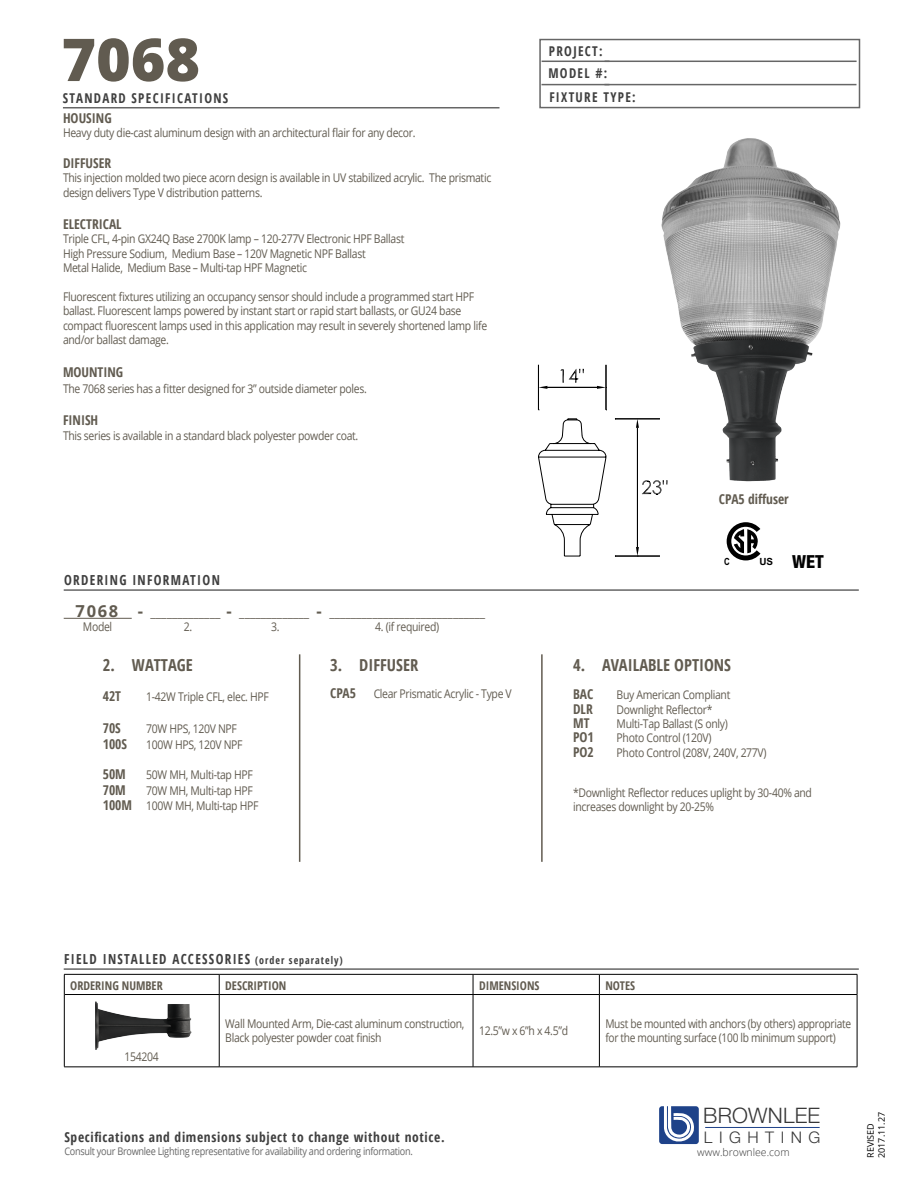
<style>
.page{position:relative;width:918px;height:1188px;background:#fff}
.page>*{position:absolute;margin:0;border:0;box-sizing:border-box;transform-origin:0 0}
.t1{font:800 59.1px "Open Sans";color:#615b50}
.t2{font:300 21.3px "Helvetica Neue LT Std";letter-spacing:.01em;color:#373737}
.t3{font:800 condensed 18px "Helvetica Neue LT Std";color:#000101}
.t4{font:700 condensed 16.5px "Open Sans";color:#615b50}
.t5{font:300 16.05px "Helvetica Neue LT Std";letter-spacing:.405em;color:#373737}
.t6{font:700 condensed 13.8px "Open Sans";letter-spacing:.1em;color:#3f3f3f;scale:.95 1}
.t7{font:700 condensed 13.5px "Open Sans";color:#615b50}
.t8{font:700 condensed 13.5px "Open Sans";letter-spacing:.05em;color:#3f3f3f}
.t9{font:700 condensed 13.5px/22.5px "Open Sans";letter-spacing:.1em;color:#3f3f3f}
.t10{font:12px/14.4px "Open Sans";letter-spacing:-.03em;color:#615b50;scale:.87 1}
.t11{font:12px/14.4px "Open Sans";letter-spacing:-.03em;color:#615b50;scale:.85 1}
.t12{font:12px/14.4px "Open Sans";letter-spacing:-.03em;color:#615b50}
.t13{font:700 condensed 12px "Open Sans";color:#615b50}
.t14{font:10.5px "Open Sans";letter-spacing:-.03em;color:#666;scale:.87 1}
.t15{font:300 10.5px "Open Sans";color:#373737}
.t16{font:700 9.9px "Arial";color:#000;scale:.8 1}
.t17{font:9px/10.8px "Open Sans";color:#000}
.s1{font-weight:700;font-size:16.5px}
.s2{font-weight:700;font-stretch:condensed;font-size:13.5px}
.s3{font-size:10.5px}
</style>
<div class="page">
<div style="left:539px;top:39px;width:321px;height:69px;border:2px solid #666"></div>
<hr style="left:605px;top:61px;width:252px;height:1px;background:#666">
<hr style="left:542px;top:61px;width:67px;height:1px;background:#666">
<hr style="left:604px;top:84px;width:252px;height:1px;background:#666">
<hr style="left:542px;top:84px;width:67px;height:1px;background:#666">
<hr style="left:63px;top:107px;width:437px;height:1px;background:#666">
<hr style="left:705px;top:1127px;width:115px;height:1px;background:#1e4289">
<svg style="left:659px;top:1106px;width:40px;height:38px"></svg>
<hr style="left:541px;top:654px;width:2px;height:208px;background:#615b50">
<svg style="left:727px;top:522px;width:33px;height:38px"></svg>
<hr style="left:299px;top:654px;width:1px;height:208px;background:#615b50">
<hr style="left:64px;top:618px;width:68px;height:1px;background:#615b50">
<hr style="left:64px;top:589px;width:795px;height:2px;background:#666">
<svg style="left:539px;top:386px;width:8px;height:3px"></svg>
<svg style="left:560px;top:369px;width:24px;height:14px"></svg>
<svg style="left:597px;top:386px;width:9px;height:3px"></svg>
<svg style="left:636px;top:420px;width:3px;height:8px"></svg>
<svg style="left:642px;top:480px;width:19px;height:15px"></svg>
<svg style="left:636px;top:547px;width:3px;height:9px"></svg>
<hr style="left:538px;top:365px;width:1px;height:45px;background:#000">
<hr style="left:545px;top:387px;width:54px;height:1px;background:#000">
<hr style="left:606px;top:365px;width:1px;height:45px;background:#000">
<hr style="left:615px;top:419px;width:45px;height:1px;background:#000">
<hr style="left:637px;top:428px;width:1px;height:119px;background:#000">
<hr style="left:615px;top:556px;width:45px;height:1px;background:#000">
<svg style="left:538px;top:418px;width:68px;height:138px"></svg>
<img style="left:649px;top:138px;width:192px;height:355px">
<hr style="left:64px;top:968px;width:795px;height:2px;background:#666">
<svg style="left:64px;top:975px;width:1px;height:19px"></svg>
<svg style="left:219px;top:975px;width:1px;height:19px"></svg>
<svg style="left:473px;top:975px;width:1px;height:19px"></svg>
<svg style="left:599px;top:975px;width:1px;height:19px"></svg>
<hr style="left:64px;top:995px;width:1px;height:72px;background:#000">
<hr style="left:219px;top:995px;width:1px;height:72px;background:#000">
<hr style="left:473px;top:995px;width:1px;height:72px;background:#000">
<hr style="left:599px;top:995px;width:1px;height:72px;background:#000">
<hr style="left:64px;top:974px;width:155px;height:1px;background:#000">
<hr style="left:219px;top:974px;width:254px;height:1px;background:#000">
<hr style="left:473px;top:974px;width:126px;height:1px;background:#000">
<hr style="left:599px;top:974px;width:258px;height:1px;background:#000">
<hr style="left:64px;top:994px;width:155px;height:1px;background:#000">
<hr style="left:219px;top:994px;width:254px;height:1px;background:#000">
<hr style="left:473px;top:994px;width:126px;height:1px;background:#000">
<hr style="left:599px;top:994px;width:258px;height:1px;background:#000">
<hr style="left:64px;top:1067px;width:155px;height:1px;background:#000">
<hr style="left:219px;top:1067px;width:254px;height:1px;background:#000">
<hr style="left:473px;top:1067px;width:126px;height:1px;background:#000">
<hr style="left:599px;top:1067px;width:258px;height:1px;background:#000">
<svg style="left:857px;top:975px;width:1px;height:20px"></svg>
<hr style="left:857px;top:995px;width:1px;height:72px;background:#000">
<img style="left:95px;top:1002px;width:96px;height:47px">
<h1 class="t1" style="left:62px;top:15px;width:140px">7068</h1>
<p class="t9" style="left:548px;top:39px;width:60px">PROJECT:<br>MODEL #:</p>
<p class="t9" style="left:63px;top:87px;width:167px">STANDARD SPECIFICATIONS</p>
<p class="t9" style="left:549px;top:86px;width:88px">FIXTURE TYPE:</p>
<p class="t7" style="left:63px;top:108px;width:50px">HOUSING</p>
<p class="t10" style="left:63px;top:125px;width:407px">Heavy duty die-cast aluminum design with an architectural flair for any decor.</p>
<p class="t7" style="left:63px;top:153px;width:50px">DIFFUSER</p>
<p class="t10" style="left:63px;top:170px;width:494px">This injection molded two piece acorn design is available in UV stabilized acrylic. The prismatic design delivers Type V distribution patterns.</p>
<p class="t7" style="left:63px;top:215px;width:60px">ELECTRICAL</p>
<p class="t10" style="left:63px;top:231px;width:394px">Triple CFL, 4-pin GX24Q Base 2700K lamp – 120-277V Electronic HPF Ballast<br>High Pressure Sodium, Medium Base – 120V Magnetic NPF Ballast<br>Metal Halide, Medium Base – Multi-tap HPF Magnetic</p>
<p class="t10" style="left:63px;top:289px;width:489px">Fluorescent fixtures utilizing an occupancy sensor should include a programmed start HPF ballast. Fluorescent lamps powered by instant start or rapid start ballasts, or GU24 base compact fluorescent lamps used in this application may result in severely shortened lamp life and/or ballast damage.</p>
<p class="t7" style="left:63px;top:362px;width:62px">MOUNTING</p>
<p class="t10" style="left:63px;top:381px;width:351px">The 7068 series has a fitter designed for 3” outside diameter poles.</p>
<p class="t7" style="left:63px;top:411px;width:37px">FINISH</p>
<p class="t10" style="left:63px;top:428px;width:341px">This series is available in a standard black polyester powder coat.</p>
<p class="t6" style="left:64px;top:571px;width:165px">ORDERING INFORMATION</p>
<p class="t12" style="left:83px;top:605px;width:404px;text-indent:-7px"><span class="s1">7068 -</span> _____________ <span class="s1">-</span> _____________ <span class="s1">-</span> _____________________________<br>Model</p>
<p class="t10" style="left:184px;top:620px;width:11px">2.</p>
<p class="t10" style="left:271px;top:620px;width:11px">3.</p>
<p class="t10" style="left:375px;top:620px;width:75px">4. (if required)</p>
<h3 class="t4" style="left:103px;top:654px;width:92px">2. WATTAGE</h3>
<p class="t7" style="left:103px;top:687px;width:20px">42T</p>
<p class="t10" style="left:146px;top:689px;width:142px">1-42W Triple CFL, elec. HPF</p>
<p class="t7" style="left:103px;top:719px;width:20px">70S</p>
<p class="t10" style="left:146px;top:721px;width:106px">70W HPS, 120V NPF</p>
<p class="t7" style="left:103px;top:734px;width:26px">100S</p>
<p class="t10" style="left:146px;top:737px;width:112px">100W HPS, 120V NPF</p>
<p class="t7" style="left:103px;top:765px;width:25px">50M</p>
<p class="t10" style="left:146px;top:767px;width:124px">50W MH, Multi-tap HPF</p>
<p class="t7" style="left:103px;top:780px;width:25px">70M</p>
<p class="t10" style="left:103px;top:782px;width:181px;line-height:15.8px;text-indent:44px">70W MH, Multi-tap HPF<br><span class="s2">100M</span> 100W MH, Multi-tap HPF</p>
<h3 class="t4" style="left:330px;top:654px;width:90px">3. DIFFUSER</h3>
<p class="t7" style="left:330px;top:684px;width:27px">CPA5</p>
<p class="t10" style="left:374px;top:686px;width:160px">Clear Prismatic Acrylic - Type V</p>
<p class="t7" style="left:719px;top:489px;width:71px">CPA5 diffuser</p>
<p class="t16" style="left:724px;top:555px;width:9px">C</p>
<h3 class="t3" style="left:759px;top:550px;width:66px"><sup>US</sup> WET</h3>
<h3 class="t4" style="left:573px;top:654px;width:159px">4. AVAILABLE OPTIONS</h3>
<p class="t7" style="left:573px;top:685px;width:22px">BAC</p>
<p class="t10" style="left:617px;top:687px;width:132px">Buy American Compliant</p>
<p class="t7" style="left:573px;top:699px;width:21px">DLR</p>
<p class="t10" style="left:617px;top:702px;width:112px">Downlight Reflector*</p>
<p class="t7" style="left:573px;top:714px;width:18px">MT</p>
<p class="t10" style="left:617px;top:716px;width:129px">Multi-Tap Ballast (S only)</p>
<p class="t7" style="left:573px;top:728px;width:22px">PO1</p>
<p class="t10" style="left:617px;top:731px;width:111px">Photo Control (120V)</p>
<p class="t7" style="left:573px;top:743px;width:22px">PO2</p>
<p class="t10" style="left:617px;top:745px;width:174px">Photo Control (208V, 240V, 277V)</p>
<p class="t10" style="left:573px;top:786px;width:276px;line-height:13.5px">*Downlight Reflector reduces uplight by 30-40% and increases downlight by 20-25%</p>
<p class="t6" style="left:64px;top:950px;width:295px">FIELD INSTALLED ACCESSORIES <span class="s3">(order separately)</span></p>
<p class="t13" style="left:70px;top:977px;width:94px">ORDERING NUMBER</p>
<p class="t13" style="left:225px;top:977px;width:63px">DESCRIPTION</p>
<p class="t13" style="left:479px;top:977px;width:62px">DIMENSIONS</p>
<p class="t13" style="left:605px;top:977px;width:31px">NOTES</p>
<p class="t10" style="left:125px;top:1049px;width:41px">154204</p>
<p class="t10" style="left:225px;top:1016px;width:276px">Wall Mounted Arm, Die-cast aluminum construction,<br>Black polyester powder coat finish</p>
<p class="t10" style="left:479px;top:1023px;width:104px">12.5”w x 6”h x 4.5”d</p>
<p class="t11" style="left:605px;top:1016px;width:291px">Must be mounted with anchors (by others) appropriate for the mounting surface (100 lb minimum support)</p>
<p class="t8" style="left:64px;top:1128px;width:382px">Specifications and dimensions subject to change without notice.</p>
<p class="t14" style="left:64px;top:1144px;width:402px">Consult your Brownlee Lighting representative for availability and ordering information.</p>
<h2 class="t2" style="left:703px;top:1103px;width:118px">BROWNLEE</h2>
<h3 class="t5" style="left:704px;top:1128px;width:118px">LIGHTING</h3>
<p class="t15" style="left:697px;top:1145px;width:94px">www.brownlee.com</p>
<p class="t17" style="left:865px;top:1158px;width:47px;rotate:-90deg">REVISED<br>2017.11.27</p>
</div>
